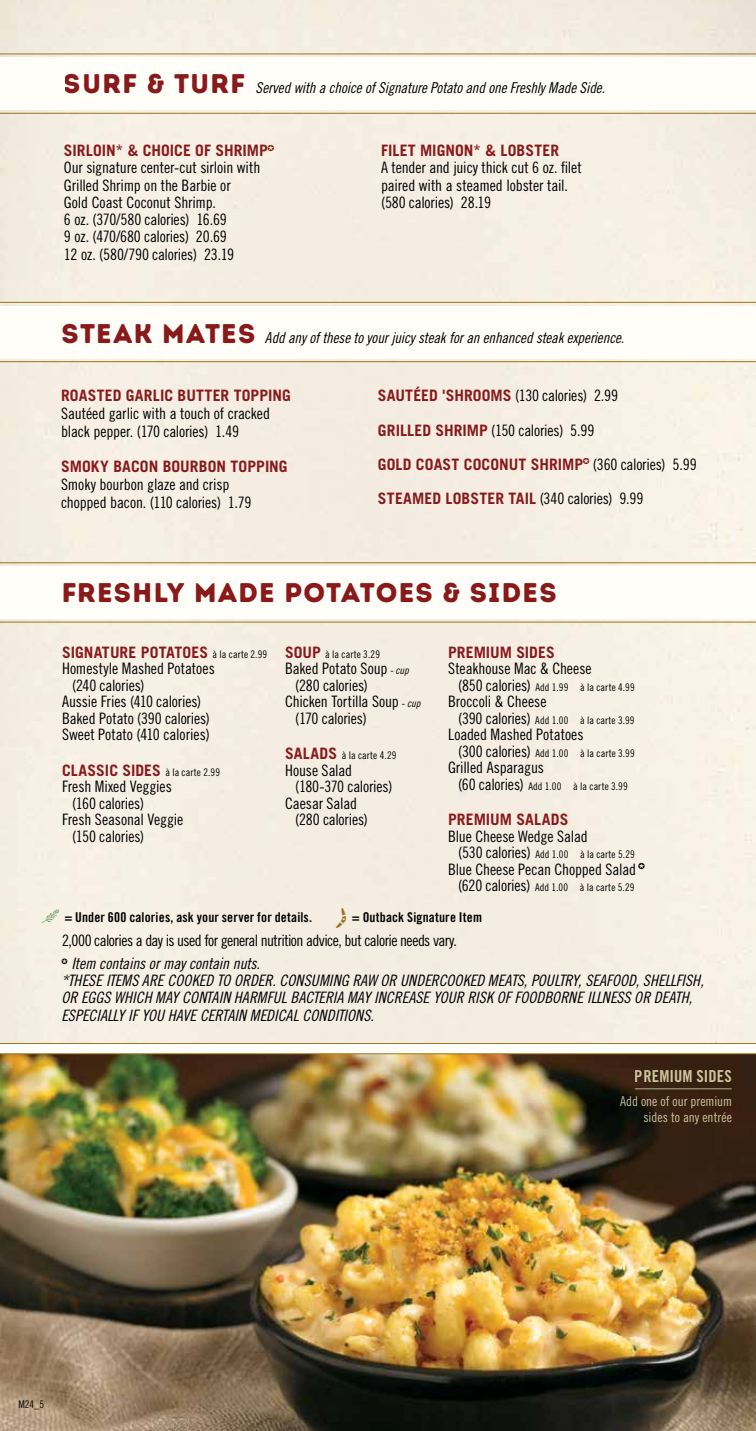
<style>
.page{position:relative;width:756px;height:1431px;background:#fff}
.page>*{position:absolute;margin:0;border:0;box-sizing:border-box;transform-origin:0 0}
.t1{font:27px "Intro Rust Base";letter-spacing:.045em;color:#891a1c}
.t2{font:16.5px "Trade Gothic LT Std Bd Cn 20";letter-spacing:.01em;color:#fffbcc}
.t3{font:15.75px/17.2px "Trade Gothic LT Std Cn 18";letter-spacing:-.01em;color:#000}
.t4{font:700 15.75px/34.2px "Trade Gothic LT Std";letter-spacing:.005em;color:#891a1c}
.t5{font:15.75px/17.2px "Trade Gothic LT Std Cn 18 Obl";color:#000}
.t6{font:15.75px "Trade Gothic LT Std Cn 18";letter-spacing:-.035em;color:#000}
.t7{font:15px "Trade Gothic LT Std Cn 18 Obl";letter-spacing:-.01em;color:#000}
.t8{font:13.5px "Trade Gothic Bold Cond Twenty";letter-spacing:.01em;color:#000}
.t9{font:13.5px/16.5px "Trade Gothic LT Std Cn 18";color:#fffbcc;text-align:right}
.t10{font:10.5px "Trade Gothic LT Std Cn 18";letter-spacing:.01em;color:#000}
.t11{font:10.5px "Trade Gothic Cond Eighteen";color:#000}
.s1{font-family:"Intro Rust Base";font-size:27px;color:#891a1c}
.s2{font-family:"Trade Gothic LT Std";font-weight:700;color:#891a1c}
.s3{font-family:"Trade Gothic LT Std Cn 18";font-weight:400;color:#000}
.s4{font-family:"Trade Gothic LT Std Cn 18";font-weight:400;font-size:10.5px;color:#000}
.s5{font-family:"Trade Gothic LT Std";font-weight:700;font-size:15.75px;color:#891a1c}
.s6{font-family:"Trade Gothic LT Std Cn 18 Obl";font-size:10.5px}
.s7{font-size:15.75px}
.s8{font-family:"Outback ICONS11 Normal";color:#387c2b}
.s9{font-family:"Outback ICONS12";font-size:19.8px;color:#9a741c}
</style>
<div class="page">
<hr style="left:0;top:562px;width:756px;height:1px;background:#9a741c">
<div style="left:0;top:566px;width:756px;height:53px;background:#fffef8"></div>
<hr style="left:0;top:622px;width:756px;height:1px;background:#9a741c">
<img style="left:0;top:1054px;width:756px;height:377px">
<hr style="left:635px;top:1088px;width:97px;height:1px;background:#fffbcc">
<hr style="left:0;top:1043px;width:756px;height:1px;background:#9a741c">
<div style="left:0;top:1044px;width:756px;height:9px;background:#fffef8"></div>
<hr style="left:0;top:1053px;width:756px;height:1px;background:#9a741c">
<hr style="left:0;top:54px;width:756px;height:1px;background:#9a741c">
<div style="left:0;top:57px;width:756px;height:53px;background:#fffef8"></div>
<hr style="left:0;top:113px;width:756px;height:1px;background:#9a741c">
<hr style="left:0;top:302px;width:756px;height:1px;background:#9a741c">
<div style="left:0;top:306px;width:756px;height:52px;background:#fffef8"></div>
<hr style="left:0;top:361px;width:756px;height:1px;background:#9a741c">
<svg style="left:268px;top:145px;width:6px;height:6px"></svg>
<svg style="left:638px;top:863px;width:7px;height:6px"></svg>
<svg style="left:62px;top:959px;width:5px;height:6px"></svg>
<svg style="left:583px;top:458px;width:6px;height:6px"></svg>
<h1 class="t1" style="left:64px;top:67px;width:183px">SURF &amp; TURF</h1>
<p class="t7" style="left:256px;top:79px;width:351px">Served with a choice of Signature Potato and one Freshly Made Side.</p>
<p class="t4" style="left:64px;top:133px;width:205px">SIRLOIN* &amp; CHOICE OF SHRIMP</p>
<p class="t3" style="left:64px;top:159px;width:198px">Our signature center-cut sirloin with<br>Grilled Shrimp on the Barbie or<br>Gold Coast Coconut Shrimp.<br>6 oz. (370/580 calories) 16.69<br>9 oz. (470/680 calories) 20.69<br>12 oz. (580/790 calories) 23.19</p>
<p class="t4" style="left:381px;top:133px;width:180px">FILET MIGNON* &amp; LOBSTER</p>
<p class="t3" style="left:381px;top:159px;width:202px">A tender and juicy thick cut 6 oz. filet paired with a steamed lobster tail. (580 calories) 28.19</p>
<p class="t7" style="left:62px;top:329px;width:564px"><span class="s1">STEAK MATES</span> Add any of these to your juicy steak for an enhanced steak experience.</p>
<p class="t4" style="left:61px;top:378px;width:231px">ROASTED GARLIC BUTTER TOPPING</p>
<p class="t3" style="left:61px;top:405px;width:210px;line-height:18px">Sautéed garlic with a touch of cracked black pepper. (170 calories) 1.49</p>
<p class="t4" style="left:61px;top:449px;width:228px">SMOKY BACON BOURBON TOPPING</p>
<p class="t3" style="left:61px;top:475px;width:192px;line-height:18px">Smoky bourbon glaze and crisp chopped bacon. (110 calories) 1.79</p>
<p class="t3" style="left:378px;top:379px;width:242px;line-height:34.2px"><span class="s2">SAUTÉED 'SHROOMS</span> (130 calories) 2.99<br><span class="s2">GRILLED SHRIMP</span> (150 calories) 5.99</p>
<p class="t4" style="left:378px;top:447px;width:320px">GOLD COAST COCONUT SHRIMP <span class="s3">(360 calories) 5.99<br></span>STEAMED LOBSTER TAIL <span class="s3">(340 calories) 9.99</span></p>
<h1 class="t1" style="left:61px;top:575px;width:497px">FRESHLY MADE POTATOES &amp; SIDES</h1>
<p class="t4" style="left:62px;top:635px;width:207px">SIGNATURE POTATOES <span class="s4">à la carte 2.99</span></p>
<p class="t3" style="left:62px;top:660px;width:154px">Homestyle Mashed Potatoes</p>
<p class="t3" style="left:72px;top:676px;width:74px">(240 calories)</p>
<p class="t3" style="left:62px;top:693px;width:141px">Aussie Fries (410 calories)</p>
<p class="t3" style="left:62px;top:709px;width:150px">Baked Potato (390 calories)</p>
<p class="t3" style="left:62px;top:726px;width:149px">Sweet Potato (410 calories)</p>
<p class="t4" style="left:62px;top:753px;width:159px">CLASSIC SIDES <span class="s4">à la carte 2.99</span></p>
<p class="t3" style="left:62px;top:778px;width:111px">Fresh Mixed Veggies</p>
<p class="t3" style="left:72px;top:794px;width:74px">(160 calories)</p>
<p class="t3" style="left:62px;top:811px;width:123px">Fresh Seasonal Veggie</p>
<p class="t3" style="left:72px;top:827px;width:74px">(150 calories)</p>
<p class="t10" style="left:285px;top:648px;width:96px"><span class="s5">SOUP</span> à la carte 3.29</p>
<p class="t3" style="left:285px;top:660px;width:125px">Baked Potato Soup <span class="s6">- cup</span></p>
<p class="t3" style="left:295px;top:676px;width:74px">(280 calories)</p>
<p class="t3" style="left:285px;top:693px;width:137px">Chicken Tortilla Soup <span class="s6">- cup</span></p>
<p class="t3" style="left:295px;top:709px;width:73px">(170 calories)</p>
<p class="t10" style="left:285px;top:749px;width:113px"><span class="s5">SALADS</span> à la carte 4.29</p>
<p class="t3" style="left:285px;top:761px;width:69px">House Salad</p>
<p class="t3" style="left:295px;top:778px;width:99px">(180-370 calories)</p>
<p class="t3" style="left:285px;top:794px;width:74px">Caesar Salad</p>
<p class="t3" style="left:295px;top:811px;width:74px">(280 calories)</p>
<p class="t4" style="left:448px;top:635px;width:108px">PREMIUM SIDES</p>
<p class="t3" style="left:448px;top:660px;width:145px">Steakhouse Mac &amp; Cheese</p>
<p class="t10" style="left:458px;top:681px;width:178px"><span class="s7">(850 calories)</span> Add 1.99 à la carte 4.99</p>
<p class="t3" style="left:448px;top:693px;width:100px">Broccoli &amp; Cheese</p>
<p class="t10" style="left:458px;top:714px;width:178px"><span class="s7">(390 calories)</span> Add 1.00 à la carte 3.99</p>
<p class="t3" style="left:448px;top:726px;width:137px">Loaded Mashed Potatoes</p>
<p class="t10" style="left:458px;top:747px;width:178px"><span class="s7">(300 calories)</span> Add 1.00 à la carte 3.99</p>
<p class="t3" style="left:448px;top:759px;width:97px">Grilled Asparagus</p>
<p class="t10" style="left:458px;top:780px;width:171px"><span class="s7">(60 calories)</span> Add 1.00 à la carte 3.99</p>
<p class="t4" style="left:448px;top:802px;width:122px">PREMIUM SALADS</p>
<p class="t3" style="left:448px;top:827px;width:141px">Blue Cheese Wedge Salad</p>
<p class="t10" style="left:458px;top:848px;width:178px"><span class="s7">(530 calories)</span> Add 1.00 à la carte 5.29</p>
<p class="t3" style="left:448px;top:860px;width:190px">Blue Cheese Pecan Chopped Salad</p>
<p class="t10" style="left:458px;top:881px;width:178px"><span class="s7">(620 calories)</span> Add 1.00 à la carte 5.29</p>
<p class="t8" style="left:42px;top:909px;width:442px"><span class="s8">L</span> = Under 600 calories, ask your server for details. <span class="s9">S</span> = Outback Signature Item</p>
<p class="t6" style="left:62px;top:932px;width:396px">2,000 calories a day is used for general nutrition advice, but calorie needs vary.</p>
<p class="t5" style="left:62px;top:955px;width:644px;text-indent:10px">Item contains or may contain nuts.<br>*THESE ITEMS ARE COOKED TO ORDER. CONSUMING RAW OR UNDERCOOKED MEATS, POULTRY, SEAFOOD, SHELLFISH, OR EGGS WHICH MAY CONTAIN HARMFUL BACTERIA MAY INCREASE YOUR RISK OF FOODBORNE ILLNESS OR DEATH, ESPECIALLY IF YOU HAVE CERTAIN MEDICAL CONDITIONS.</p>
<p class="t11" style="left:18px;top:1398px;width:27px">M24_5</p>
<p class="t2" style="left:635px;top:1067px;width:98px">PREMIUM SIDES</p>
<p class="t9" style="left:620px;top:1093px;width:113px">Add one of our premium sides to any entrée</p>
</div>
